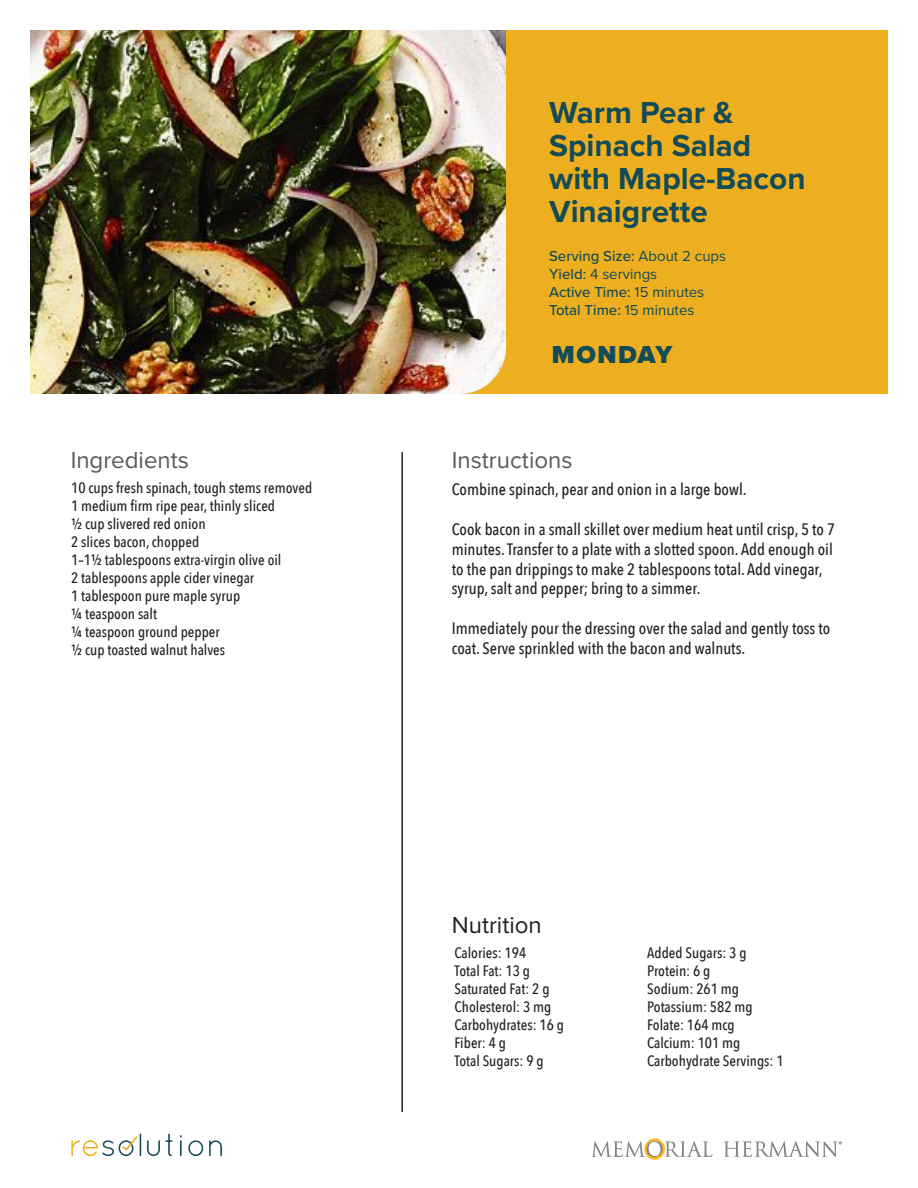
<style>
.page{position:relative;width:918px;height:1188px;background:#fff}
.page>*{position:absolute;margin:0;border:0;box-sizing:border-box;transform-origin:0 0}
.t1{font:700 31.5px/33px "Proxima Nova";color:#134b57}
.t2{font:900 25.5px "Proxima Nova";letter-spacing:.06em;color:#134b57}
.t3{font:24px "Proxima Nova";color:#58595b}
.t4{font:24px "Proxima Nova";color:#231f20}
.t5{font:500 16.5px/19.8px "Avenir Next Condensed";color:#231f20}
.t6{font:500 15px/18px "Avenir Next Condensed";color:#231f20}
.t7{font:500 15px/18px "Proxima Nova";color:#134b57}
.s1{font-weight:400}
</style>
<div class="page">
<svg style="left:147px;top:1140px;width:13px;height:16px"></svg>
<svg style="left:166px;top:1134px;width:7px;height:22px"></svg>
<svg style="left:180px;top:1135px;width:2px;height:21px"></svg>
<svg style="left:188px;top:1140px;width:15px;height:16px"></svg>
<svg style="left:209px;top:1140px;width:13px;height:16px"></svg>
<svg style="left:71px;top:1134px;width:70px;height:22px"></svg>
<img style="left:30px;top:30px;width:429px;height:364px">
<svg style="left:459px;top:30px;width:429px;height:364px;fill:#edaf1f"></svg>
<img style="left:647px;top:1138px;width:15px;height:23px">
<svg style="left:592px;top:1141px;width:120px;height:16px"></svg>
<svg style="left:724px;top:1141px;width:118px;height:16px"></svg>
<hr style="left:401px;top:452px;width:2px;height:660px;background:#231f20">
<h1 class="t1" style="left:549px;top:95px;width:258px">Warm Pear &amp;<br>Spinach Salad with Maple-Bacon<br>Vinaigrette</h1>
<p class="t7" style="left:549px;top:247px;width:179px">Serving Size: <span class="s1">About 2 cups<br></span>Yield: <span class="s1">4 servings<br></span>Active Time: <span class="s1">15 minutes<br></span>Total Time: <span class="s1">15 minutes</span></p>
<h3 class="t3" style="left:71px;top:443px;width:120px">Ingredients</h3>
<h2 class="t2" style="left:552px;top:336px;width:122px">MONDAY</h2>
<h3 class="t3" style="left:452px;top:443px;width:122px">Instructions</h3>
<p class="t6" style="left:71px;top:478px;width:243px">10 cups fresh spinach, tough stems removed<br>1 medium firm ripe pear, thinly sliced<br>½ cup slivered red onion<br>2 slices bacon, chopped<br>1–1½ tablespoons extra-virgin olive oil<br>2 tablespoons apple cider vinegar<br>1 tablespoon pure maple syrup<br>¼ teaspoon salt<br>¼ teaspoon ground pepper<br>½ cup toasted walnut halves</p>
<p class="t5" style="left:452px;top:480px;width:296px">Combine spinach, pear and onion in a large bowl.</p>
<p class="t5" style="left:452px;top:519px;width:385px">Cook bacon in a small skillet over medium heat until crisp, 5 to 7 minutes. Transfer to a plate with a slotted spoon. Add enough oil to the pan drippings to make 2 tablespoons total. Add vinegar, syrup, salt and pepper; bring to a simmer.</p>
<p class="t5" style="left:452px;top:618px;width:380px">Immediately pour the dressing over the salad and gently toss to coat. Serve sprinkled with the bacon and walnuts.</p>
<h3 class="t4" style="left:452px;top:907px;width:91px">Nutrition</h3>
<p class="t6" style="left:455px;top:944px;width:111px">Calories: 194<br>Total Fat: 13 g<br>Saturated Fat: 2 g<br>Cholesterol: 3 mg<br>Carbohydrates: 16 g<br>Fiber: 4 g<br>Total Sugars: 9 g</p>
<p class="t6" style="left:647px;top:944px;width:138px">Added Sugars: 3 g<br>Protein: 6 g<br>Sodium: 261 mg<br>Potassium: 582 mg<br>Folate: 164 mcg<br>Calcium: 101 mg<br>Carbohydrate Servings: 1</p>
</div>
